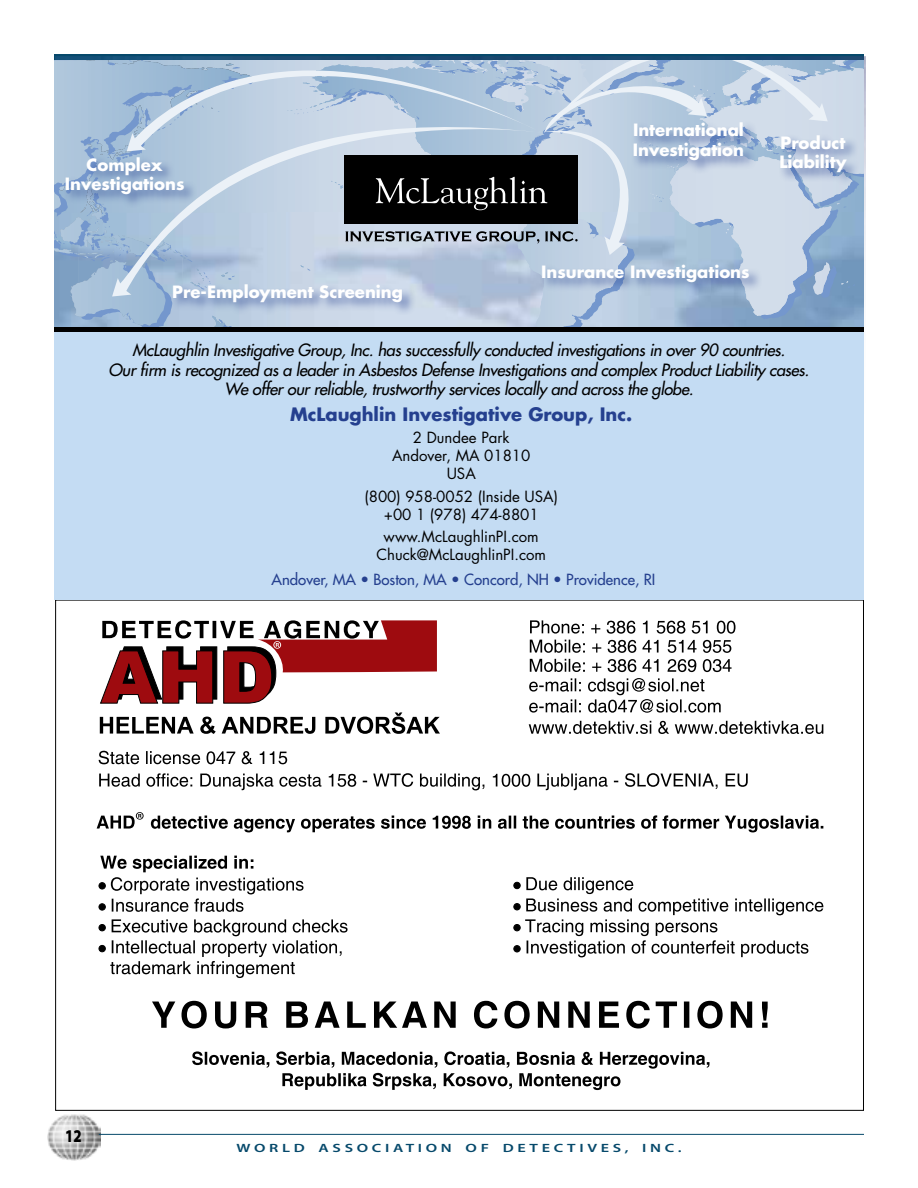
<style>
.page{position:relative;width:918px;height:1188px;background:#fff}
.page>*{position:absolute;margin:0;border:0;box-sizing:border-box;transform-origin:0 0}
.t1{font:700 18px "Futura";color:#25408f}
.t2{font:900 18px "Myriad Pro";color:#000;scale:.8 1}
.t3{font:italic 16.5px/19.8px "Futura";letter-spacing:-.02em;color:#000;text-align:center}
.t4{font:700 16.5px/19.8px "Futura";color:#fff}
.t5{font:15px/18px "Futura";color:#000;text-align:center}
.t6{font:15px "Futura";color:#25408f}
.t7{font:600 12px "Myriad Pro";letter-spacing:.225em;color:#06496b;scale:1.35 1}
</style>
<div class="page">
<img style="left:47px;top:1114px;width:54px;height:47px">
<svg style="left:54px;top:54px;width:810px;height:6px;background:#12496f"></svg>
<hr style="left:99px;top:1134px;width:765px;height:1px;background:#06496b">
<svg style="left:100px;top:712px;width:340px;height:22px"></svg>
<svg style="left:100px;top:620px;width:337px;height:84px"></svg>
<svg style="left:99px;top:751px;width:188px;height:13px"></svg>
<svg style="left:99px;top:773px;width:649px;height:17px"></svg>
<svg style="left:530px;top:620px;width:206px;height:14px"></svg>
<svg style="left:530px;top:640px;width:201px;height:13px"></svg>
<svg style="left:529px;top:721px;width:294px;height:13px"></svg>
<div style="left:99px;top:924px;width:6px;height:7px;background:#000;border-radius:50%"></div>
<div style="left:99px;top:924px;width:7px;height:7px;border:1px solid #000;border-radius:50%"></div>
<div style="left:99px;top:945px;width:6px;height:7px;background:#000;border-radius:50%"></div>
<div style="left:99px;top:945px;width:7px;height:7px;border:1px solid #000;border-radius:50%"></div>
<svg style="left:110px;top:919px;width:238px;height:59px"></svg>
<svg style="left:99px;top:856px;width:205px;height:56px"></svg>
<div style="left:99px;top:904px;width:7px;height:6px;border:1px solid #000;border-radius:50%"></div>
<svg style="left:514px;top:877px;width:309px;height:80px"></svg>
<div style="left:514px;top:945px;width:6px;height:7px;border:1px solid #000;border-radius:50%"></div>
<svg style="left:152px;top:1001px;width:616px;height:27px"></svg>
<svg style="left:192px;top:1051px;width:517px;height:39px"></svg>
<svg style="left:498px;top:815px;width:325px;height:17px"></svg>
<svg style="left:97px;top:812px;width:394px;height:20px"></svg>
<svg style="left:529px;top:678px;width:192px;height:35px"></svg>
<svg style="left:530px;top:659px;width:202px;height:13px"></svg>
<div style="left:54px;top:60px;width:810px;height:540px;background:#c4dcf3"></div>
<svg style="left:54px;top:60px;width:204px;height:267px;background:#99b5d3"></svg>
<svg style="left:294px;top:60px;width:570px;height:267px"></svg>
<div style="left:54px;top:60px;width:41px;height:125px;background:#aec5db"></div>
<svg style="left:112px;top:92px;width:430px;height:204px"></svg>
<svg style="left:127px;top:60px;width:719px;height:195px"></svg>
<div style="left:54px;top:327px;width:810px;height:5px;background:#000"></div>
<div style="left:540px;top:262px;width:223px;height:33px;background:#25408f;opacity:.6"></div>
<div style="left:778px;top:133px;width:82px;height:53px;background:#25408f;opacity:.6"></div>
<div style="left:63px;top:154px;width:134px;height:54px;background:#25408f;opacity:.6"></div>
<div style="left:632px;top:120px;width:125px;height:54px;background:#25408f;opacity:.6"></div>
<div style="left:171px;top:282px;width:245px;height:33px;background:#25408f;opacity:.6"></div>
<p class="t4" style="left:633px;top:120px;width:113px">International<br>Investigation</p>
<p class="t4" style="left:780px;top:132px;width:67px">Product</p>
<p class="t4" style="left:87px;top:154px;width:78px">Complex</p>
<p class="t4" style="left:779px;top:152px;width:69px">Liability</p>
<p class="t4" style="left:65px;top:174px;width:121px">Investigations</p>
<p class="t4" style="left:541px;top:261px;width:210px">Insurance Investigations</p>
<p class="t4" style="left:172px;top:281px;width:232px">Pre-Employment Screening</p>
<p class="t3" style="left:109px;top:340px;width:702px">McLaughlin Investigative Group, Inc. has successfully conducted investigations in over 90 countries.<br>Our firm is recognized as a leader in Asbestos Defense Investigations and complex Product Liability cases.<br>We offer our reliable, trustworthy services locally and across the globe.</p>
<p class="t1" style="left:290px;top:402px;width:344px">McLaughlin Investigative Group, Inc.</p>
<p class="t5" style="left:392px;top:429px;width:140px">2 Dundee Park<br>Andover, MA 01810<br>USA</p>
<p class="t5" style="left:364px;top:487px;width:195px">(800) 958-0052 (Inside USA) +00 1 (978) 474-8801</p>
<p class="t5" style="left:376px;top:528px;width:171px">www.McLaughlinPI.com<br>Chuck@McLaughlinPI.com</p>
<p class="t6" style="left:272px;top:570px;width:385px">Andover, MA • Boston, MA • Concord, NH • Providence, RI</p>
<p class="t2" style="left:65px;top:1124px;width:22px">12</p>
<p class="t7" style="left:237px;top:1140px;width:331px">WORLD ASSOCIATI ON OF DETECTI VES, INC.</p>
</div>
